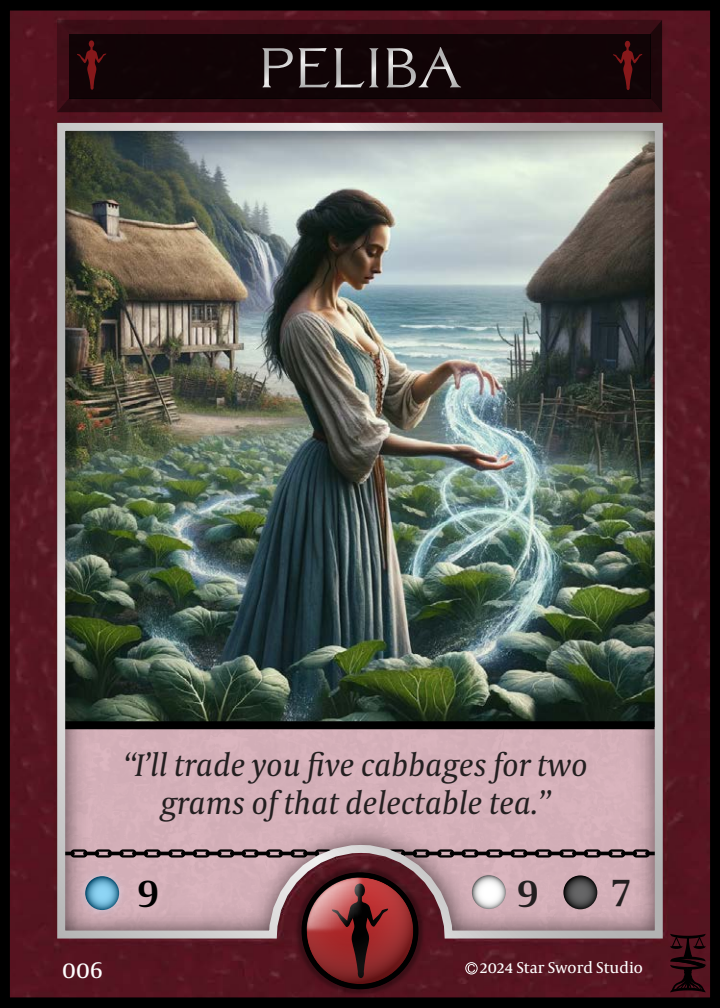
<style>
.page{position:relative;width:720px;height:1008px;background:#fff}
.page>*{position:absolute;margin:0;border:0;box-sizing:border-box;transform-origin:0 0}
.t1{font:600 40px "Capitolium News 2";color:#231f20}
.t2{font:600 40px "Capitolium News 2";color:#000}
.t3{font:italic 32px/38.4px "Capitolium News 2";color:#231f20;text-align:center}
.t4{font:24px "Capitolium News 2";color:#fff}
.t5{font:16px "Capitolium News 2";color:#fff}
</style>
<div class="page">
<img style="left:0;top:0;width:655px;height:1008px">
<div style="left:465px;top:962px;width:13px;height:12px;border:1px solid #fff;border-radius:50%"></div>
<svg style="left:468px;top:964px;width:7px;height:9px"></svg>
<svg style="left:57px;top:20px;width:598px;height:92px;background:#240e12"></svg>
<img style="left:655px;top:0;width:65px;height:947px">
<img style="left:655px;top:947px;width:2px;height:61px">
<img style="left:657px;top:945px;width:63px;height:63px">
<p class="t3" style="left:123px;top:745px;width:466px">“I’ll trade you five cabbages for two grams of that delectable tea.”</p>
<p class="t2" style="left:137px;top:864px;width:24px">9</p>
<p class="t1" style="left:517px;top:863px;width:24px">9</p>
<p class="t1" style="left:612px;top:862px;width:20px">7</p>
<p class="t4" style="left:62px;top:953px;width:42px">006</p>
<p class="t5" style="left:480px;top:957px;width:165px">2024 Star Sword Studio</p>
</div>
